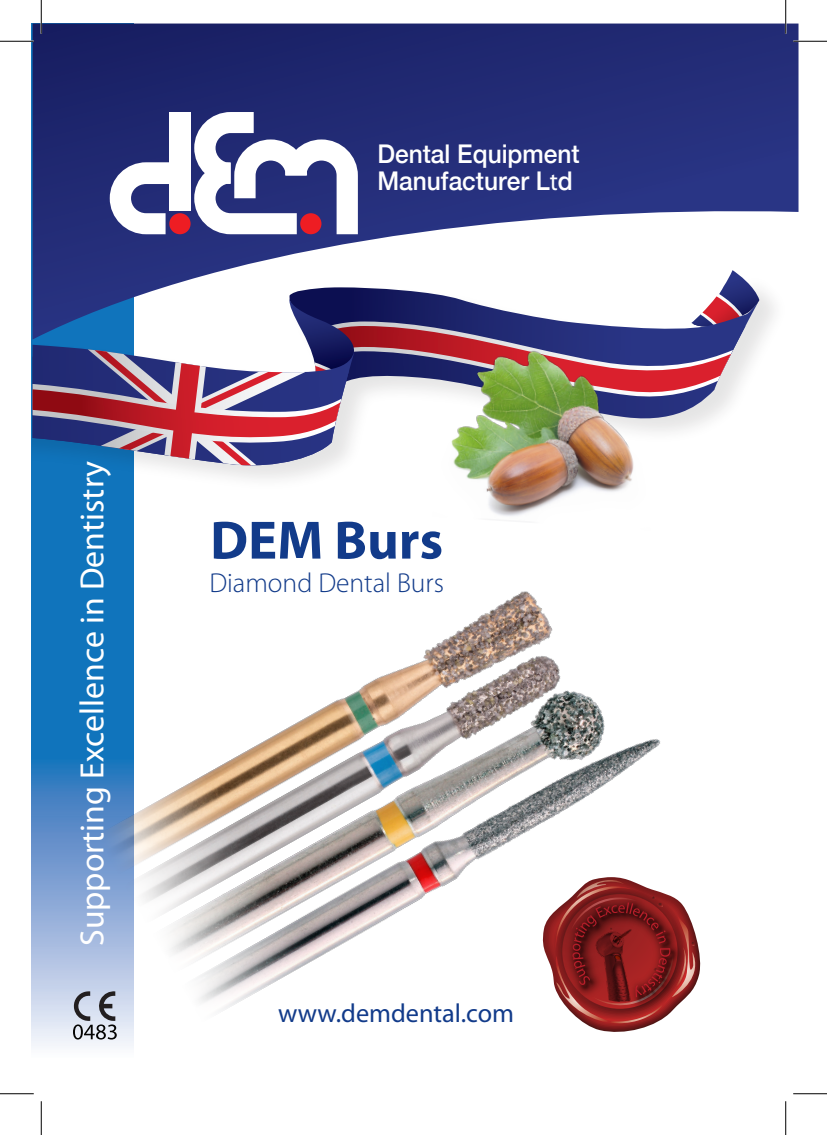
<style>
.page{position:relative;width:827px;height:1135px;background:#fff}
.page>*{position:absolute;margin:0;border:0;box-sizing:border-box;transform-origin:0 0}
.t1{font:700 54.38px "Myriad Pro";color:#123b8a}
.t2{font:33.75px "Myriad Pro";color:#fff}
.t3{font:300 27.5px "Myriad Pro";color:#123b8a}
.t4{font:26.25px "Myriad Pro";color:#123b8a}
.t5{font:500 25.75px/27px "Helvetica Neue";color:#fff;scale:.95 1}
.s1{font-family:"Myriad Pro";font-weight:400}
</style>
<div class="page">
<svg style="left:32px;top:24px;width:102px;height:1071px"></svg>
<svg style="left:33px;top:24px;width:765px;height:223px;background:#343c80"></svg>
<img style="left:33px;top:247px;width:741px;height:270px">
<svg style="left:33px;top:270px;width:726px;height:200px"></svg>
<svg style="left:110px;top:162px;width:74px;height:72px"></svg>
<svg style="left:194px;top:112px;width:164px;height:122px"></svg>
<div style="left:169px;top:112px;width:22px;height:98px;background:#fff"></div>
<div style="left:300px;top:213px;width:21px;height:21px;background:#ee1d23;border-radius:50%"></div>
<div style="left:169px;top:213px;width:22px;height:21px;background:#ee1d23;border-radius:50%"></div>
<img style="left:432px;top:333px;width:230px;height:184px">
<img style="left:41px;top:553px;width:619px;height:509px">
<svg style="left:73px;top:991px;width:44px;height:48px;background:#9ea3ad"></svg>
<svg style="left:540px;top:877px;width:161px;height:159px"></svg>
<img style="left:590px;top:925px;width:45px;height:77px">
<hr style="left:0;top:40px;width:34px;height:2px;background:#fff">
<hr style="left:793px;top:40px;width:34px;height:2px;background:#fff">
<hr style="left:40px;top:0;width:2px;height:34px;background:#fff">
<hr style="left:0;top:41px;width:34px;height:1px;background:#000">
<hr style="left:793px;top:41px;width:34px;height:1px;background:#000">
<hr style="left:0;top:1093px;width:34px;height:1px;background:#000">
<hr style="left:793px;top:1093px;width:34px;height:1px;background:#000">
<hr style="left:41px;top:0;width:1px;height:34px;background:#000">
<hr style="left:41px;top:1101px;width:1px;height:34px;background:#000">
<hr style="left:785px;top:0;width:1px;height:34px;background:#000">
<hr style="left:785px;top:1101px;width:1px;height:34px;background:#000">
<p class="t5" style="left:377px;top:139px;width:214px">Dental Equipment<br>Manufacturer L<span class="s1">t</span>d</p>
<p class="t2" style="left:74px;top:946px;width:486px;rotate:-90deg">Supporting Excellence in Dentistry</p>
<h1 class="t1" style="left:210px;top:510px;width:234px">DEM Burs</h1>
<p class="t3" style="left:209px;top:567px;width:236px">Diamond Dental Burs</p>
<p class="t4" style="left:278px;top:999px;width:237px">www.demdental.com</p>
</div>
